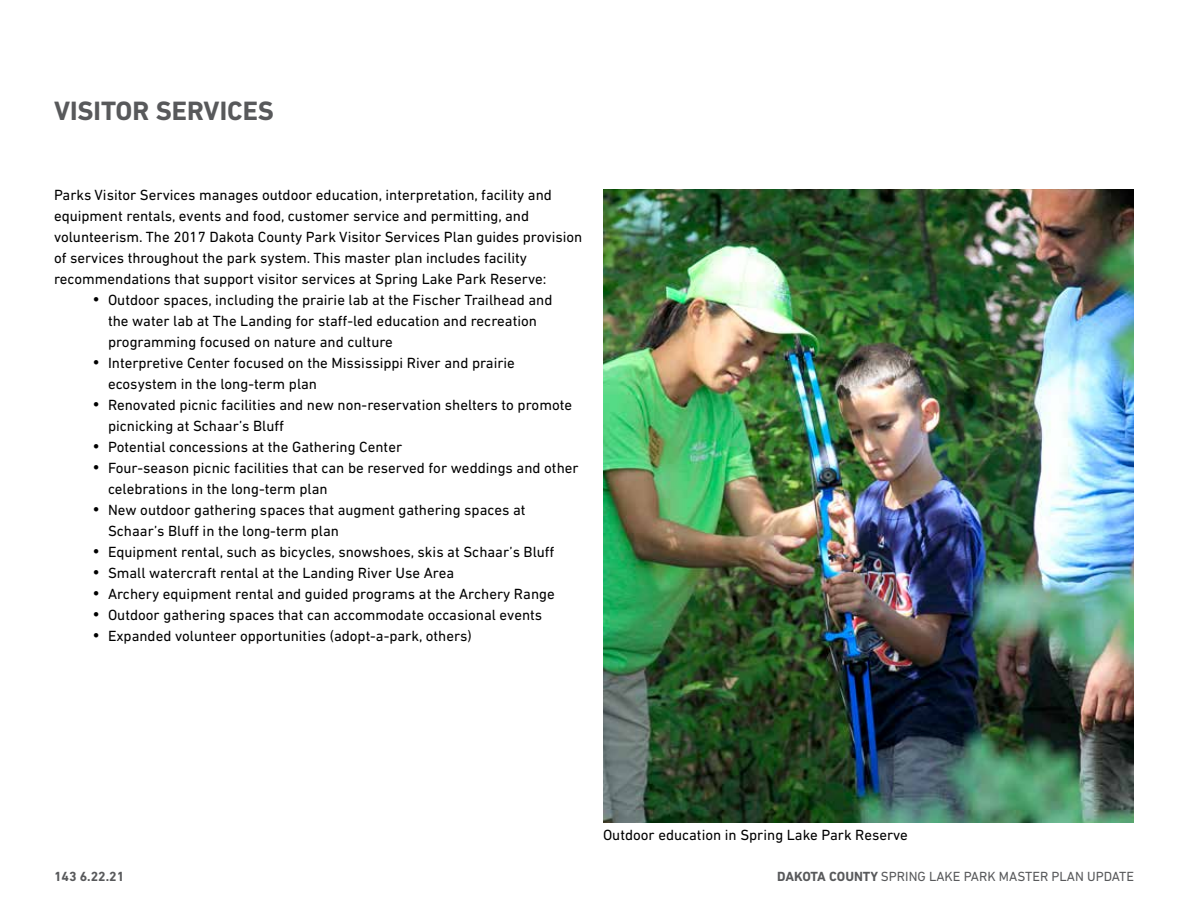
<style>
.page{position:relative;width:1188px;height:918px;background:#fff}
.page>*{position:absolute;margin:0;border:0;box-sizing:border-box;transform-origin:0 0}
.t1{font:700 27px "DIN Next LT Pro";color:#58595b}
.t2{font:15px/21px "DIN Next LT Pro";color:#000}
.t3{font:15px/21px "DIN Next LT Pro";color:#000101}
.t4{font:13.5px "DIN Next LT Pro";color:#58595b}
.t5{font:700 13.5px "DIN Next LT Pro";color:#58595b}
.s1{font-family:"Swiss 721 BT";font-stretch:condensed}
.s2{font-weight:700}
</style>
<div class="page">
<img style="left:603px;top:189px;width:531px;height:634px">
<h1 class="t1" style="left:54px;top:95px;width:221px">VISITOR SERVICES</h1>
<p class="t3" style="left:54px;top:184px;width:530px">Parks Visitor Services manages outdoor education, interpretation, facility and equipment rentals, events and food, customer service and permitting, and volunteerism. The 2017 Dakota County Park Visitor Services Plan guides provision of services throughout the park system. This master plan includes facility recommendations that support visitor services at Spring Lake Park Reserve:</p>
<p class="t2" style="left:108px;top:289px;width:446px;text-indent:-16px"><span class="s1">•</span> Outdoor spaces, including the prairie lab at the Fischer Trailhead and the water lab at The Landing for staff-led education and recreation programming focused on nature and culture</p>
<p class="t2" style="left:108px;top:352px;width:408px;text-indent:-16px"><span class="s1">•</span> Interpretive Center focused on the Mississippi River and prairie ecosystem in the long-term plan</p>
<p class="t2" style="left:108px;top:394px;width:466px;text-indent:-16px"><span class="s1">•</span> Renovated picnic facilities and new non-reservation shelters to promote picnicking at Schaar’s Bluff</p>
<p class="t2" style="left:92px;top:436px;width:312px"><span class="s1">•</span> Potential concessions at the Gathering Center</p>
<p class="t2" style="left:108px;top:457px;width:472px;text-indent:-16px"><span class="s1">•</span> Four-season picnic facilities that can be reserved for weddings and other celebrations in the long-term plan</p>
<p class="t2" style="left:108px;top:499px;width:419px;text-indent:-16px"><span class="s1">•</span> New outdoor gathering spaces that augment gathering spaces at<br>Schaar’s Bluff in the long-term plan</p>
<p class="t2" style="left:92px;top:541px;width:464px"><span class="s1">•</span> Equipment rental, such as bicycles, snowshoes, skis at Schaar’s Bluff</p>
<p class="t2" style="left:92px;top:562px;width:364px"><span class="s1">•</span> Small watercraft rental at the Landing River Use Area</p>
<p class="t2" style="left:92px;top:583px;width:465px"><span class="s1">•</span> Archery equipment rental and guided programs at the Archery Range</p>
<p class="t2" style="left:92px;top:604px;width:452px"><span class="s1">•</span> Outdoor gathering spaces that can accommodate occasional events</p>
<p class="t2" style="left:92px;top:625px;width:381px"><span class="s1">•</span> Expanded volunteer opportunities (adopt-a-park, others)</p>
<p class="t2" style="left:603px;top:825px;width:307px">Outdoor education in Spring Lake Park Reserve</p>
<p class="t5" style="left:54px;top:869px;width:72px">143 6.22.21</p>
<p class="t4" style="left:777px;top:869px;width:358px"><span class="s2">DAKOTA COUNTY</span> SPRING LAKE PARK MASTER PLAN UPDATE</p>
</div>
